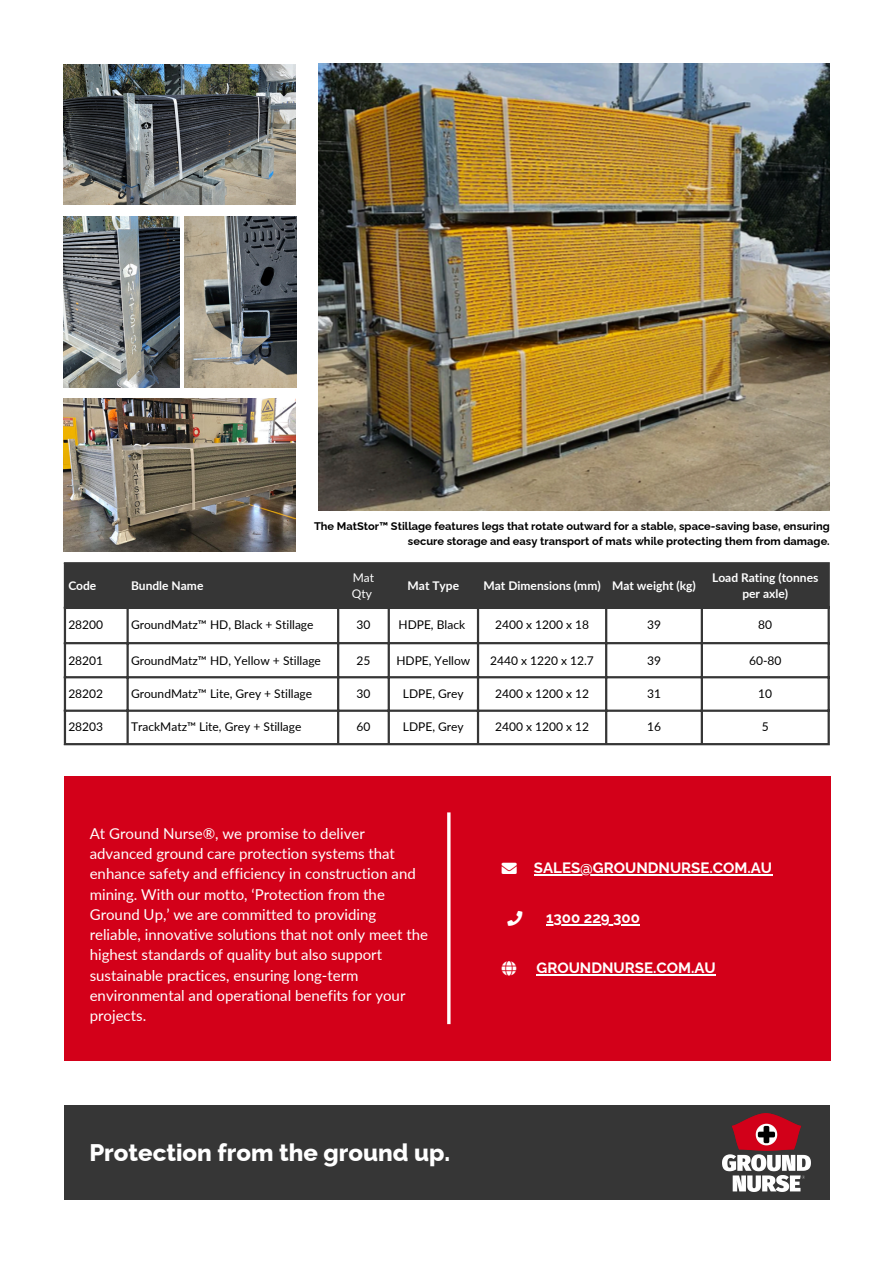
<style>
.page{position:relative;width:894px;height:1264px;background:#fff}
.page>*{position:absolute;margin:0;border:0;box-sizing:border-box;transform-origin:0 0}
.t1{font:800 24px "Raleway";color:#fff}
.t2{font:15px/20.2px "Lato";color:#fff}
.t3{font:700 15px "Raleway";color:#fff}
.t4{font:12px "Lato";color:#000}
.t5{font:700 12px/16px "Lato";color:#fff;text-align:center}
.t6{font:12px/16px "Lato";color:#fff}
.t7{font:700 11.1px/14.7px "Raleway";color:#000;text-align:right}
</style>
<div class="page">
<div style="left:64px;top:1104px;width:765px;height:95px;background:#363636"></div>
<div style="left:66px;top:564px;width:761px;height:42px;background:#363636"></div>
<hr style="left:64px;top:564px;width:2px;height:179px;background:#363636">
<hr style="left:126px;top:564px;width:3px;height:179px;background:#363636">
<hr style="left:337px;top:564px;width:2px;height:179px;background:#363636">
<hr style="left:387px;top:564px;width:3px;height:179px;background:#363636">
<hr style="left:477px;top:564px;width:2px;height:179px;background:#363636">
<hr style="left:605px;top:564px;width:2px;height:179px;background:#363636">
<hr style="left:700px;top:564px;width:2px;height:179px;background:#363636">
<hr style="left:827px;top:564px;width:2px;height:179px;background:#363636">
<hr style="left:64px;top:562px;width:765px;height:2px;background:#363636">
<hr style="left:64px;top:606px;width:765px;height:3px;background:#363636">
<hr style="left:64px;top:642px;width:765px;height:2px;background:#363636">
<hr style="left:64px;top:676px;width:765px;height:2px;background:#363636">
<hr style="left:64px;top:709px;width:765px;height:2px;background:#363636">
<hr style="left:64px;top:743px;width:765px;height:2px;background:#363636">
<div style="left:64px;top:776px;width:765px;height:284px;background:#d30019"></div>
<hr style="left:534px;top:874px;width:238px;height:1px;background:#fff">
<hr style="left:546px;top:924px;width:94px;height:1px;background:#fff">
<hr style="left:536px;top:974px;width:179px;height:1px;background:#fff">
<hr style="left:447px;top:812px;width:3px;height:212px;background:#fff">
<img style="left:722px;top:1113px;width:87px;height:78px">
<img style="left:318px;top:64px;width:511px;height:446px">
<img style="left:63px;top:65px;width:232px;height:139px">
<img style="left:64px;top:216px;width:116px;height:171px">
<img style="left:184px;top:216px;width:112px;height:171px">
<img style="left:64px;top:398px;width:232px;height:153px">
<p class="t7" style="left:314px;top:519px;width:517px">The MatStor™ Stillage features legs that rotate outward for a stable, space-saving base, ensuring secure storage and easy transport of mats while protecting them from damage.</p>
<p class="t5" style="left:68px;top:577px;width:30px">Code</p>
<p class="t5" style="left:131px;top:577px;width:74px">Bundle Name</p>
<p class="t6" style="left:352px;top:569px;width:24px">Mat<br>Qty</p>
<p class="t5" style="left:407px;top:577px;width:53px">Mat Type</p>
<p class="t5" style="left:483px;top:577px;width:119px">Mat Dimensions (mm)</p>
<p class="t5" style="left:612px;top:577px;width:85px">Mat weight (kg)</p>
<p class="t5" style="left:712px;top:569px;width:108px">Load Rating (tonnes per axle)</p>
<p class="t4" style="left:68px;top:617px;width:36px">28200</p>
<p class="t4" style="left:131px;top:617px;width:184px">GroundMatz™ HD, Black + Stillage</p>
<p class="t4" style="left:356px;top:617px;width:15px">30</p>
<p class="t4" style="left:398px;top:617px;width:68px">HDPE, Black</p>
<p class="t4" style="left:495px;top:617px;width:95px">2400 x 1200 x 18</p>
<p class="t4" style="left:647px;top:617px;width:15px">39</p>
<p class="t4" style="left:758px;top:617px;width:15px">80</p>
<p class="t4" style="left:68px;top:652px;width:36px">28201</p>
<p class="t4" style="left:131px;top:652px;width:191px">GroundMatz™ HD, Yellow + Stillage</p>
<p class="t4" style="left:356px;top:652px;width:15px">25</p>
<p class="t4" style="left:396px;top:652px;width:75px">HDPE, Yellow</p>
<p class="t4" style="left:490px;top:652px;width:105px">2440 x 1220 x 12.7</p>
<p class="t4" style="left:647px;top:652px;width:15px">39</p>
<p class="t4" style="left:748px;top:652px;width:34px">60-80</p>
<p class="t4" style="left:68px;top:685px;width:36px">28202</p>
<p class="t4" style="left:131px;top:685px;width:183px">GroundMatz™ Lite, Grey + Stillage</p>
<p class="t4" style="left:356px;top:685px;width:15px">30</p>
<p class="t4" style="left:403px;top:685px;width:62px">LDPE, Grey</p>
<p class="t4" style="left:495px;top:685px;width:95px">2400 x 1200 x 12</p>
<p class="t4" style="left:647px;top:685px;width:15px">31</p>
<p class="t4" style="left:758px;top:685px;width:15px">10</p>
<p class="t4" style="left:68px;top:719px;width:36px">28203</p>
<p class="t4" style="left:131px;top:719px;width:172px">TrackMatz™ Lite, Grey + Stillage</p>
<p class="t4" style="left:356px;top:719px;width:15px">60</p>
<p class="t4" style="left:403px;top:719px;width:62px">LDPE, Grey</p>
<p class="t4" style="left:495px;top:719px;width:95px">2400 x 1200 x 12</p>
<p class="t4" style="left:647px;top:719px;width:15px">16</p>
<p class="t4" style="left:761px;top:719px;width:8px">5</p>
<p class="t2" style="left:90px;top:822px;width:340px">At Ground Nurse®, we promise to deliver advanced ground care protection systems that enhance safety and efficiency in construction and mining. With our motto, ‘Protection from the Ground Up,’ we are committed to providing reliable, innovative solutions that not only meet the highest standards of quality but also support sustainable practices, ensuring long-term environmental and operational benefits for your projects.</p>
<p class="t1" style="left:89px;top:1138px;width:362px">Protection from the ground up.</p>
<p class="t3" style="left:534px;top:858px;width:240px">SALES@GROUNDNURSE.COM.AU</p>
<p class="t3" style="left:546px;top:908px;width:95px">1300 229 300</p>
<p class="t3" style="left:536px;top:959px;width:181px">GROUNDNURSE.COM.AU</p>
</div>
